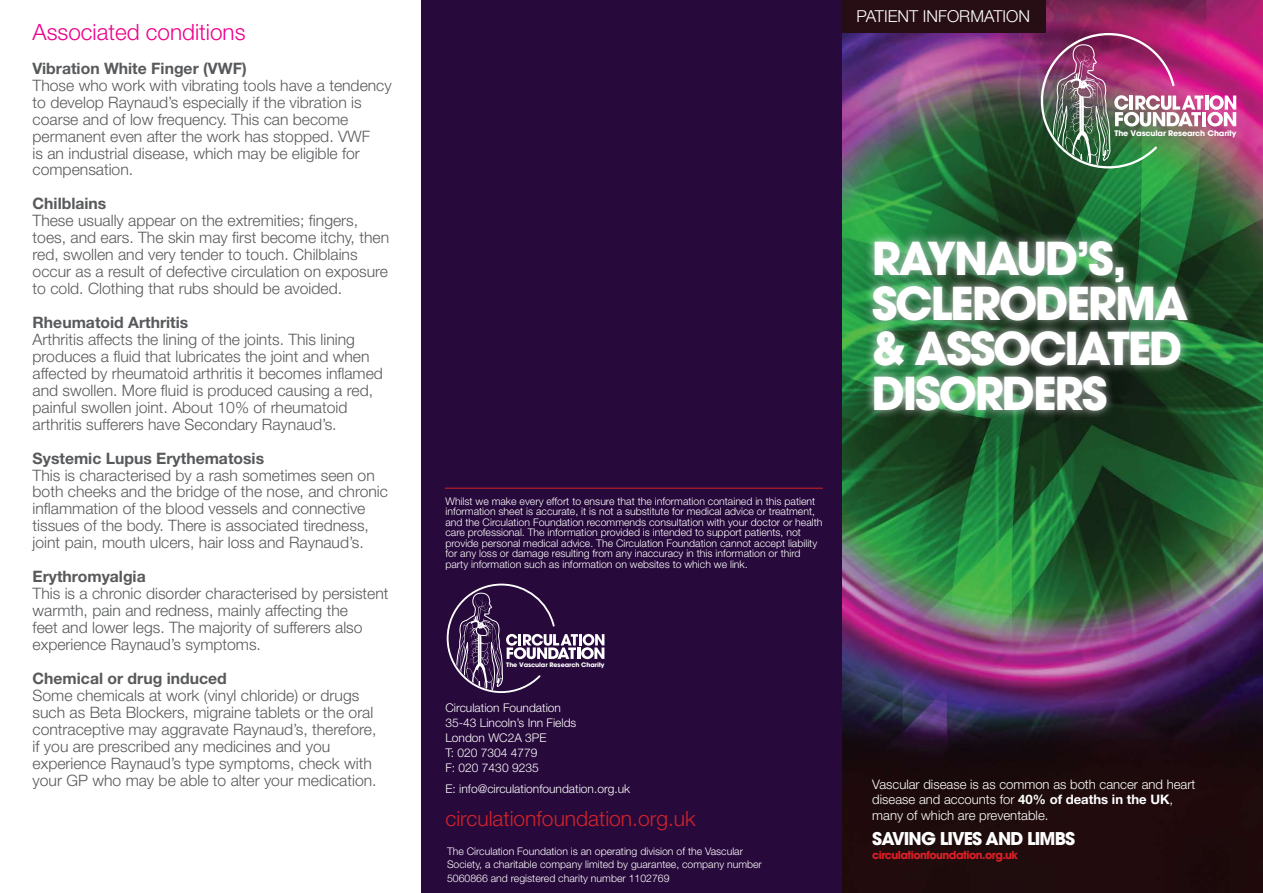
<style>
.page{position:relative;width:1263px;height:893px;background:#fff}
.page>*{position:absolute;margin:0;border:0;box-sizing:border-box;transform-origin:0 0}
.t1{font:700 45px/45px "Avant Garde";letter-spacing:-.05em;color:#fff}
.t2{font:300 22.5px "Helvetica Neue";color:#ec008c}
.t3{font:300 21px "Helvetica Neue";color:#d2232a}
.t4{font:700 17.55px "Avant Garde";letter-spacing:-.05em;color:#fff}
.t5{font:300 16.5px "Helvetica Neue";color:#fff}
.t6{font:300 15.75px/17px "Helvetica Neue";color:#58595b}
.t7{font:700 15.75px "Helvetica Neue";color:#58595b}
.t8{font:300 13.2px/15.8px "Helvetica Neue";color:#fff}
.t9{font:300 12px/15px "Helvetica Neue";color:#fff}
.t10{font:700 10.95px "Avant Garde";letter-spacing:-.05em;color:#db1f26}
.t11{font:300 10.5px/10.5px "Helvetica Neue";color:#fff}
.t12{font:700 7.65px "Avant Garde";letter-spacing:-.02em;color:#fff;scale:1.04 1}
.t13{font:700 6.15px "Avant Garde";letter-spacing:-.02em;color:#fff;scale:1.04 1}
.s1{font-weight:700}
</style>
<div class="page">
<img style="left:842px;top:0;width:421px;height:893px">
<img style="left:1040px;top:32px;width:196px;height:138px">
<div style="left:842px;top:0;width:203px;height:33px;background:#270e15"></div>
<div style="left:863px;top:230px;width:333px;height:188px;background:#fff;opacity:.75"></div>
<div style="left:421px;top:0;width:421px;height:893px;background:#27093b"></div>
<svg style="left:446px;top:583px;width:158px;height:110px"></svg>
<hr style="left:445px;top:488px;width:378px;height:1px;background:#d2232a">
<h2 class="t2" style="left:33px;top:18px;width:214px">Associated conditions</h2>
<p class="t7" style="left:33px;top:58px;width:216px">Vibration White Finger (VWF)</p>
<p class="t6" style="left:33px;top:76px;width:361px">Those who work with vibrating tools have a tendency to develop Raynaud’s especially if the vibration is coarse and of low frequency. This can become permanent even after the work has stopped. VWF<br>is an industrial disease, which may be eligible for compensation.</p>
<p class="t7" style="left:33px;top:194px;width:75px">Chilblains</p>
<p class="t6" style="left:33px;top:212px;width:358px">These usually appear on the extremities; fingers, toes, and ears. The skin may first become itchy, then red, swollen and very tender to touch. Chilblains occur as a result of defective circulation on exposure to cold. Clothing that rubs should be avoided.</p>
<p class="t7" style="left:33px;top:313px;width:157px">Rheumatoid Arthritis</p>
<p class="t6" style="left:33px;top:330px;width:352px">Arthritis affects the lining of the joints. This lining produces a fluid that lubricates the joint and when affected by rheumatoid arthritis it becomes inflamed and swollen. More fluid is produced causing a red, painful swollen joint. About 10% of rheumatoid arthritis sufferers have Secondary Raynaud’s.</p>
<p class="t7" style="left:33px;top:448px;width:233px">Systemic Lupus Erythematosis</p>
<p class="t6" style="left:33px;top:466px;width:357px">This is characterised by a rash sometimes seen on both cheeks and the bridge of the nose, and chronic inflammation of the blood vessels and connective tissues of the body. There is associated tiredness, joint pain, mouth ulcers, hair loss and Raynaud’s.</p>
<p class="t7" style="left:33px;top:567px;width:115px">Erythromyalgia</p>
<p class="t6" style="left:33px;top:585px;width:357px">This is a chronic disorder characterised by persistent warmth, pain and redness, mainly affecting the<br>feet and lower legs. The majority of sufferers also experience Raynaud’s symptoms.</p>
<p class="t7" style="left:33px;top:668px;width:196px">Chemical or drug induced</p>
<p class="t6" style="left:33px;top:686px;width:345px">Some chemicals at work (vinyl chloride) or drugs such as Beta Blockers, migraine tablets or the oral contraceptive may aggravate Raynaud’s, therefore, if you are prescribed any medicines and you experience Raynaud’s type symptoms, check with your GP who may be able to alter your medication.</p>
<p class="t5" style="left:856px;top:6px;width:175px">PATIENT INFORMATION</p>
<p class="t11" style="left:445px;top:495px;width:378px">Whilst we make every effort to ensure that the information contained in this patient information sheet is accurate, it is not a substitute for medical advice or treatment, and the Circulation Foundation recommends consultation with your doctor or health care professional. The information provided is intended to support patients, not provide personal medical advice. The Circulation Foundation cannot accept liability for any loss or damage resulting from any inaccuracy in this information or third party information such as information on websites to which we link.</p>
<p class="t13" style="left:506px;top:661px;width:96px">The Vascular Research Charity</p>
<p class="t9" style="left:445px;top:700px;width:132px">Circulation Foundation<br>35-43 Lincoln’s Inn Fields<br>London WC2A 3PE<br>T: 020 7304 4779<br>F: 020 7430 9235</p>
<p class="t9" style="left:445px;top:781px;width:186px">E: info@circulationfoundation.org.uk</p>
<h3 class="t3" style="left:445px;top:806px;width:252px">circulationfoundation.org.uk</h3>
<p class="t11" style="left:447px;top:844px;width:316px;line-height:13.5px">The Circulation Foundation is an operating division of the Vascular<br>Society, a charitable company limited by guarantee, company number<br>5060866 and registered charity number 1102769</p>
<p class="t12" style="left:1114px;top:129px;width:119px">The Vascular Research Charity</p>
<h1 class="t1" style="left:872px;top:235px;width:318px">RAYNAUD’S,<br>SCLERODERMA &amp; ASSOCIATED<br>DISORDERS</h1>
<p class="t8" style="left:872px;top:776px;width:325px">Vascular disease is as common as both cancer and heart disease and accounts for <span class="s1">40% of deaths in the UK</span>, many of which are preventable.</p>
<p class="t4" style="left:872px;top:828px;width:204px">SAVING LIVES AND LIMBS</p>
<p class="t10" style="left:872px;top:848px;width:147px">circulationfoundation.org.uk</p>
</div>
